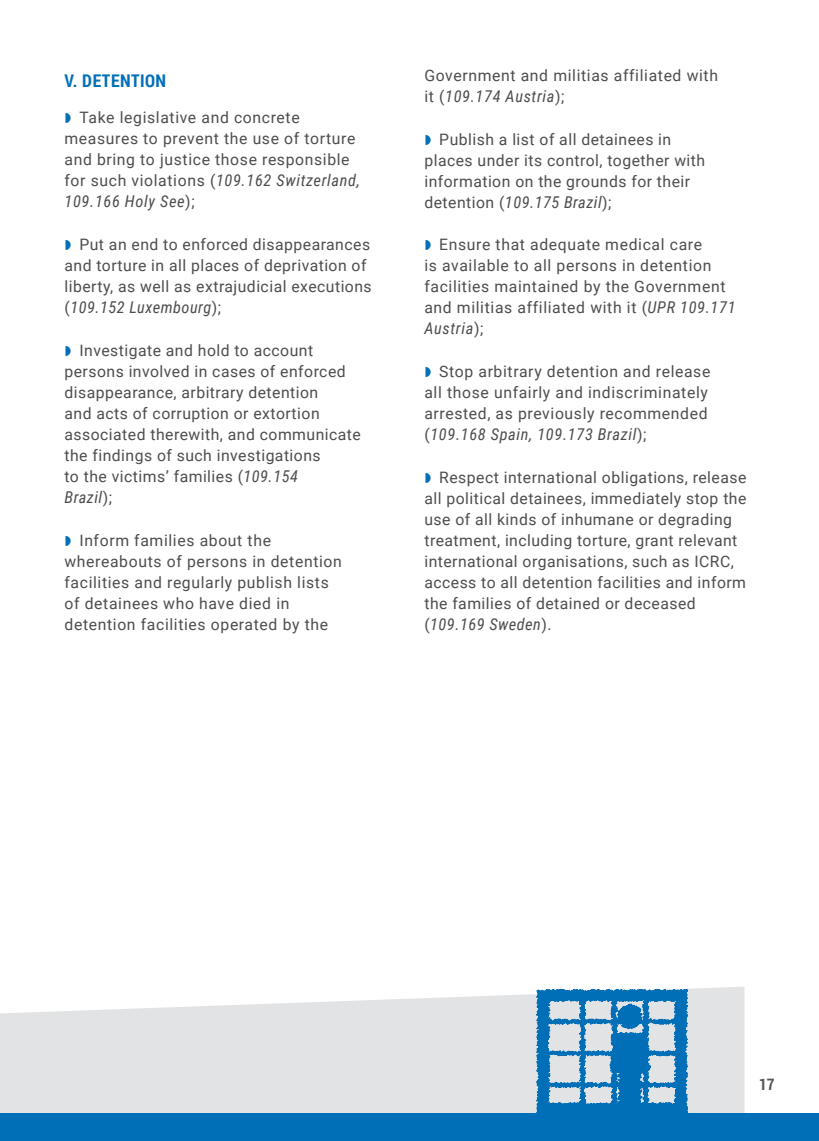
<style>
.page{position:relative;width:819px;height:1141px;background:#fff}
.page>*{position:absolute;margin:0;border:0;box-sizing:border-box;transform-origin:0 0}
.t1{font:700 17.5px "Roboto Condensed";letter-spacing:.03em;color:#006fb8}
.t2{font:italic 16.28px/21px "Roboto Condensed";letter-spacing:.04em;color:#4d4d4f}
.t3{font:15.75px/21px "Roboto";letter-spacing:.03em;color:#4d4d4f}
.t4{font:700 15.75px "Roboto Condensed";color:#58595b}
.s1{font-family:"Roboto";font-style:normal;font-size:15.75px}
.s2{font-family:"Roboto Condensed";font-style:italic;font-size:16.28px}
</style>
<div class="page">
<svg style="left:0;top:987px;width:744px;height:126px;fill:#e2e3e4"></svg>
<div style="left:0;top:1113px;width:819px;height:28px;background:#006fb8"></div>
<svg style="left:535px;top:988px;width:154px;height:125px"></svg>
<p class="t1" style="left:64px;top:69px;width:103px">V. DETENTION</p>
<p class="t3" style="left:64px;top:107px;width:292px;text-indent:15px">Take legislative and concrete measures to prevent the use of torture and bring to justice those responsible</p>
<p class="t2" style="left:64px;top:169px;width:297px"><span class="s1">for such violations (</span>109.162 Switzerland,<br>109.166 Holy See<span class="s1">);</span></p>
<p class="t3" style="left:64px;top:233px;width:309px;text-indent:15px">Put an end to enforced disappearances and torture in all places of deprivation of liberty, as well as extrajudicial executions</p>
<p class="t2" style="left:64px;top:296px;width:158px"><span class="s1">(</span>109.152 Luxembourg<span class="s1">);</span></p>
<p class="t3" style="left:64px;top:339px;width:298px;text-indent:15px">Investigate and hold to account persons involved in cases of enforced disappearance, arbitrary detention<br>and acts of corruption or extortion associated therewith, and communicate the findings of such investigations<br>to the victims’ families (<span class="s2">109.154</span></p>
<p class="t2" style="left:64px;top:486px;width:49px">Brazil<span class="s1">);</span></p>
<p class="t3" style="left:64px;top:529px;width:279px;text-indent:15px">Inform families about the whereabouts of persons in detention facilities and regularly publish lists of detainees who have died in detention facilities operated by the</p>
<p class="t3" style="left:424px;top:64px;width:295px">Government and militias affiliated with</p>
<p class="t2" style="left:424px;top:85px;width:142px"><span class="s1">it (</span>109.174 Austria<span class="s1">);</span></p>
<p class="t3" style="left:424px;top:128px;width:282px;text-indent:15px">Publish a list of all detainees in places under its control, together with information on the grounds for their</p>
<p class="t2" style="left:424px;top:191px;width:189px"><span class="s1">detention (</span>109.175 Brazil<span class="s1">);</span></p>
<p class="t3" style="left:424px;top:234px;width:313px;text-indent:15px">Ensure that adequate medical care<br>is available to all persons in detention facilities maintained by the Government and militias affiliated with it (<span class="s2">UPR 109.171</span></p>
<p class="t2" style="left:424px;top:318px;width:61px">Austria<span class="s1">);</span></p>
<p class="t3" style="left:424px;top:361px;width:287px;text-indent:15px">Stop arbitrary detention and release all those unfairly and indiscriminately arrested, as previously recommended</p>
<p class="t2" style="left:424px;top:423px;width:224px"><span class="s1">(</span>109.168 Spain, 109.173 Brazil<span class="s1">);</span></p>
<p class="t3" style="left:424px;top:466px;width:323px;text-indent:15px">Respect international obligations, release all political detainees, immediately stop the use of all kinds of inhumane or degrading treatment, including torture, grant relevant international organisations, such as ICRC, access to all detention facilities and inform the families of detained or deceased</p>
<p class="t2" style="left:424px;top:613px;width:129px"><span class="s1">(</span>109.169 Sweden<span class="s1">).</span></p>
<p class="t4" style="left:759px;top:1073px;width:17px">17</p>
</div>
